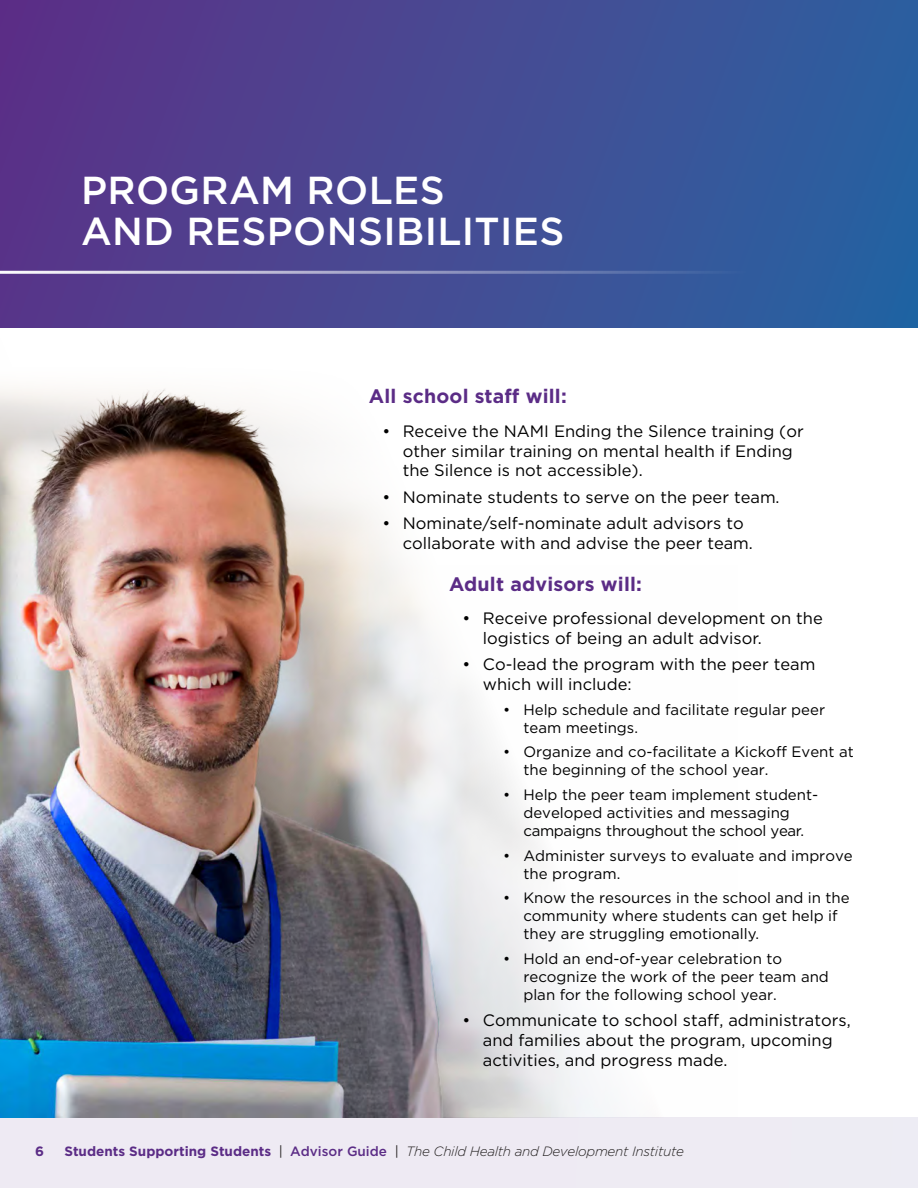
<style>
.page{position:relative;width:918px;height:1188px;background:#fff}
.page>*{position:absolute;margin:0;border:0;box-sizing:border-box;transform-origin:0 0}
.t1{font:500 39px/41.4px "Gotham";letter-spacing:.01em;color:#fff}
.t2{font:700 19.5px "Gotham";letter-spacing:.01em;color:#5b2c86}
.t3{font:16.5px/19.6px "Gotham";color:#000}
.t4{font:15px/18px "Gotham";color:#000}
.t5{font:italic 300 13.5px "Gotham";letter-spacing:-.02em;color:#221f1f}
.t6{font:700 13.5px "Gotham";color:#5b2c86}
.s1{font-weight:700;font-style:normal;color:#5b2c86}
.s2{font-weight:400;font-style:normal}
.s3{font-weight:500;font-style:normal;color:#5b2c86}
</style>
<div class="page">
<div style="left:0;top:1118px;width:918px;height:70px;background:#eeeaf3"></div>
<div style="left:0;top:0;width:918px;height:327px;background:linear-gradient(to right,#5e3387,#2a62a0)"></div>
<img style="left:0;top:311px;width:737px;height:806px">
<hr style="left:0;top:271px;width:750px;height:3px;background:#fff">
<h1 class="t1" style="left:81px;top:169px;width:485px">PROGRAM ROLES<br>AND RESPONSIBILITIES</h1>
<h2 class="t2" style="left:369px;top:384px;width:199px">All school staff will:</h2>
<p class="t3" style="left:403px;top:421px;width:403px;text-indent:-20px">• Receive the NAMI Ending the Silence training (or other similar training on mental health if Ending the Silence is not accessible).</p>
<p class="t3" style="left:382px;top:487px;width:399px">• Nominate students to serve on the peer team.</p>
<p class="t3" style="left:403px;top:513px;width:352px;text-indent:-20px">• Nominate/self-nominate adult advisors to collaborate with and advise the peer team.</p>
<h2 class="t2" style="left:449px;top:571px;width:194px">Adult advisors will:</h2>
<p class="t3" style="left:483px;top:608px;width:341px;text-indent:-20px">• Receive professional development on the logistics of being an adult advisor.</p>
<p class="t3" style="left:483px;top:654px;width:334px;text-indent:-20px">• Co-lead the program with the peer team which will include:</p>
<p class="t4" style="left:523px;top:700px;width:303px;text-indent:-20px">• Help schedule and facilitate regular peer team meetings.</p>
<p class="t4" style="left:523px;top:743px;width:332px;text-indent:-20px">• Organize and co-facilitate a Kickoff Event at the beginning of the school year.</p>
<p class="t4" style="left:503px;top:785px;width:317px;text-align:center">• Help the peer team implement student&shy;developed activities and messaging campaigns throughout the school year.</p>
<p class="t4" style="left:523px;top:846px;width:331px;text-indent:-20px">• Administer surveys to evaluate and improve the program.</p>
<p class="t4" style="left:523px;top:889px;width:328px;text-indent:-20px">• Know the resources in the school and in the community where students can get help if they are struggling emotionally.</p>
<p class="t4" style="left:523px;top:949px;width:307px;text-indent:-20px">• Hold an end-of-year celebration to recognize the work of the peer team and plan for the following school year.</p>
<p class="t3" style="left:483px;top:1010px;width:369px;text-indent:-20px">• Communicate to school staff, administrators, and families about the program, upcoming activities, and progress made.</p>
<p class="t6" style="left:35px;top:1142px;width:10px">6</p>
<p class="t5" style="left:64px;top:1143px;width:621px"><span class="s1">Students Supporting Students</span> <span class="s2">|</span> <span class="s3">Advisor Guide</span> <span class="s2">|</span> The Child Health and Development Institute</p>
</div>
